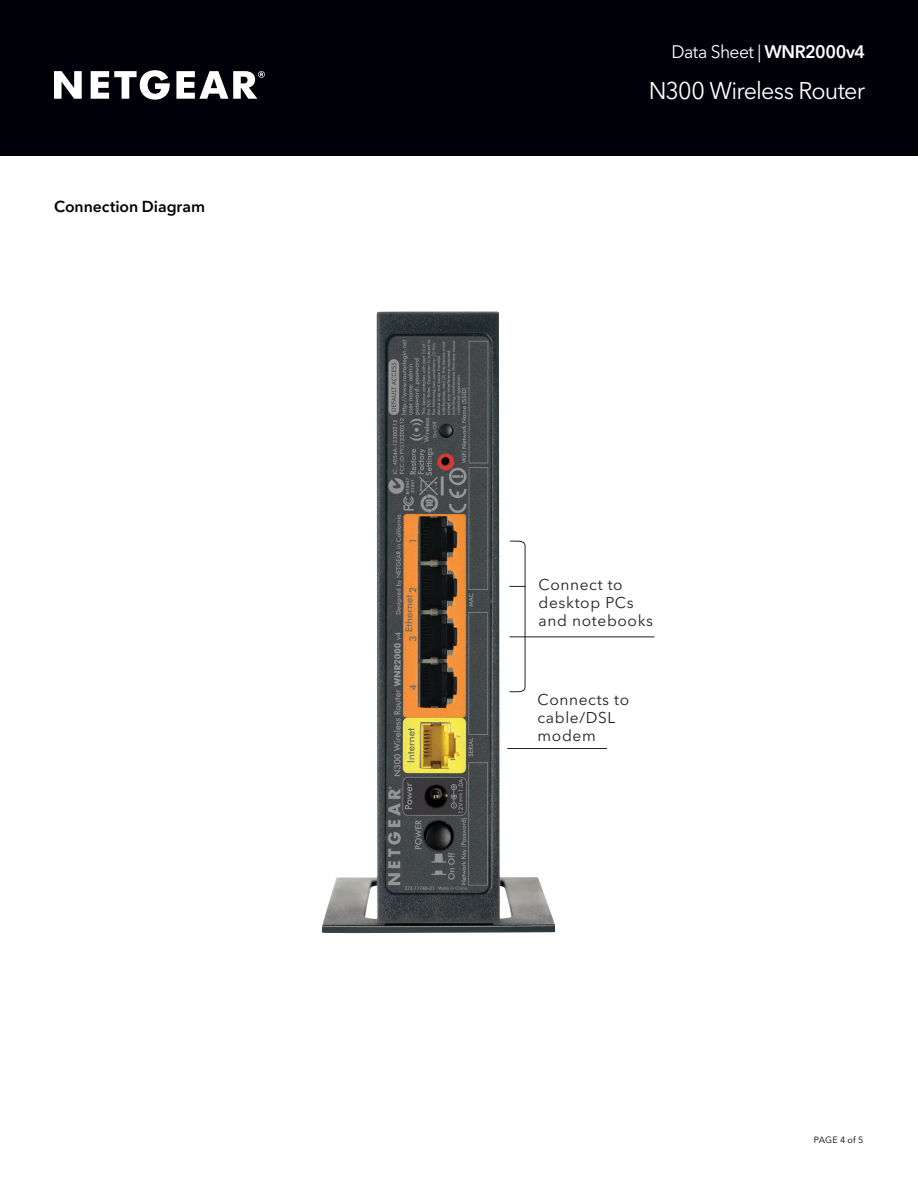
<style>
.page{position:relative;width:918px;height:1188px;background:#fff}
.page>*{position:absolute;margin:0;border:0;box-sizing:border-box;transform-origin:0 0}
.t1{font:24px "Avenir Next LT Pro";letter-spacing:-.035em;color:#fff}
.t2{font:18px "Avenir Next LT Pro";letter-spacing:-.03em;color:#fff}
.Sub_Heads{font:600 15.75px "Avenir Next LT Pro";color:#000108}
.t3{font:15.6px/18.1px "Avenir Next LT Pro";letter-spacing:.04em;color:#231f20}
.t4{font:9px "Avenir Next LT Pro";letter-spacing:.015em;color:#000001}
.s1{font-weight:600}
</style>
<div class="page">
<div style="left:0;top:0;width:918px;height:156px;background:#000108"></div>
<svg style="left:54px;top:70px;width:211px;height:30px"></svg>
<hr style="left:508px;top:748px;width:99px;height:1px;background:#231f20">
<hr style="left:525px;top:637px;width:129px;height:1px;background:#231f20">
<img style="left:322px;top:311px;width:233px;height:623px">
<p class="Sub_Heads" style="left:54px;top:196px;width:153px">Connection Diagram</p>
<p class="t2" style="left:671px;top:41px;width:195px">Data Sheet | <span class="s1">WNR2000v4</span></p>
<h1 class="t1" style="left:649px;top:76px;width:218px">N300 Wireless Router</h1>
<p class="t3" style="left:539px;top:575px;width:116px">Connect to desktop PCs and notebooks</p>
<p class="t3" style="left:538px;top:690px;width:93px">Connects to cable/DSL modem</p>
<p class="t4" style="left:814px;top:1134px;width:51px">PAGE 4 of 5</p>
</div>
